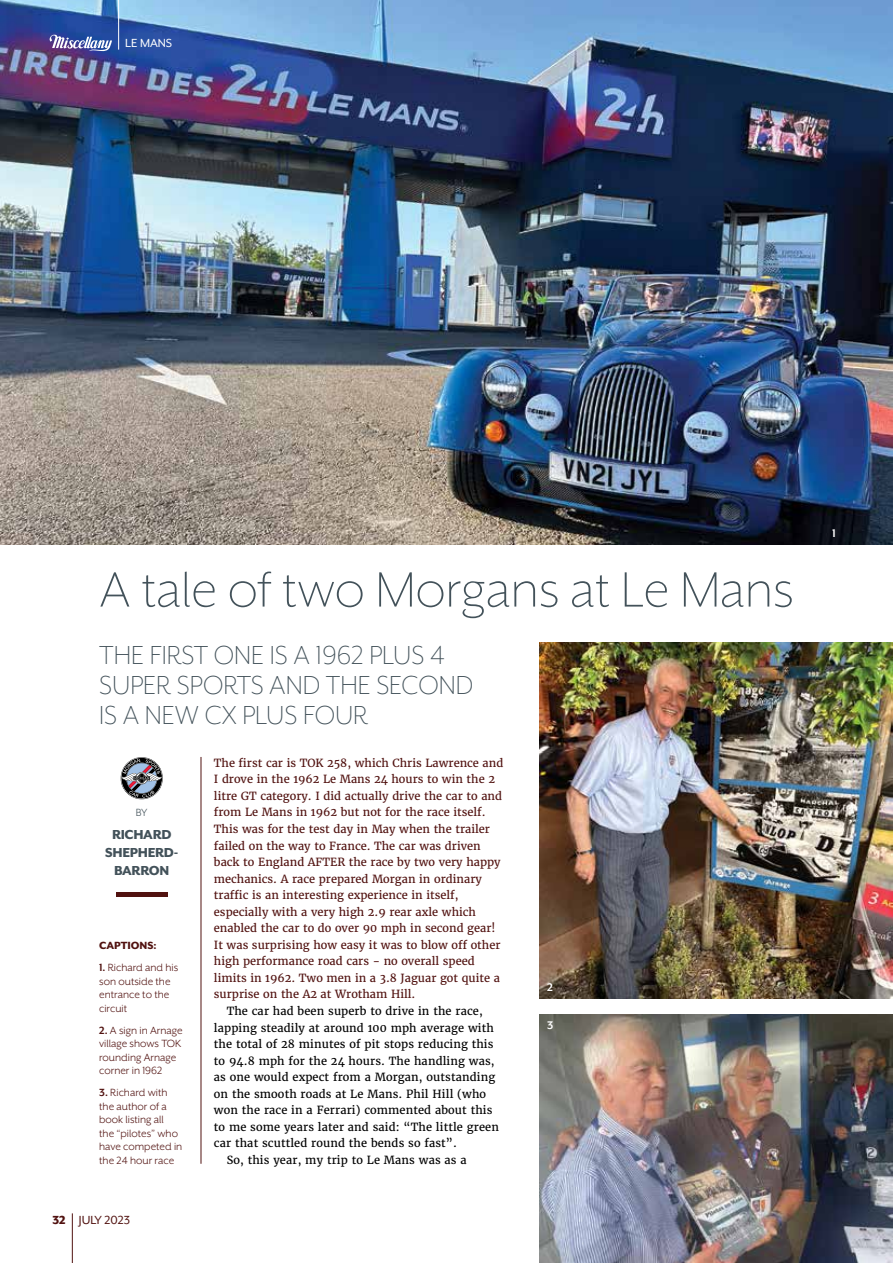
<style>
.page{position:relative;width:893px;height:1263px;background:#fff}
.page>*{position:absolute;margin:0;border:0;box-sizing:border-box;transform-origin:0 0}
.t1{font:300 57px "Mr Eaves XL San OT";color:#43525a}
.t2{font:300 30px/30px "Mr Eaves XL San OT";color:#43525a}
.t3{font:800 15px/18px "Mr Eaves XL San OT";letter-spacing:-.02em;color:#43525a;text-align:center}
.t4{font:13.5px "Mr Eaves XL San OT";color:#511210}
.t5{font:13.5px "Mr Eaves XL San OT";color:#fff}
.t6{font:700 12.75px "Mr Eaves XL San OT";color:#fff}
.t7{font:12px/13.5px "Mr Eaves XL San OT";color:#511210}
.t8{font:800 12px "Mr Eaves XL San OT";color:#511210}
.t9{font:12px "Mr Eaves XL San OT";color:#43525a}
.t10{font:11.1px/16.5px "Merriweather";color:#511210}
.t11{font:11.1px "Merriweather";letter-spacing:.01em;color:#000}
.s1{font-weight:700}
.s2{font-weight:800}
</style>
<div class="page">
<hr style="left:72px;top:1213px;width:1px;height:50px;background:#511210">
<img style="left:0;top:0;width:893px;height:544px">
<hr style="left:118px;top:0;width:1px;height:50px;background:#fff">
<svg style="left:49px;top:34px;width:63px;height:17px"></svg>
<hr style="left:201px;top:757px;width:1px;height:407px;background:#511210">
<hr style="left:116px;top:892px;width:51px;height:4px;background:#511210">
<svg style="left:121px;top:757px;width:42px;height:42px"></svg>
<img style="left:540px;top:643px;width:353px;height:355px">
<img style="left:540px;top:1015px;width:353px;height:248px">
<p class="t5" style="left:125px;top:36px;width:49px">LE MANS</p>
<h1 class="t1" style="left:99px;top:561px;width:696px">A tale of two Morgans at Le Mans</h1>
<h2 class="t2" style="left:99px;top:640px;width:375px">THE FIRST ONE IS A 1962 PLUS 4<br>SUPER SPORTS AND THE SECOND<br>IS A NEW CX PLUS FOUR</h2>
<p class="t9" style="left:136px;top:806px;width:13px">BY</p>
<h3 class="t3" style="left:105px;top:825px;width:74px">RICHARD<br>SHEPHERD-<br>BARRON</h3>
<p class="t8" style="left:99px;top:940px;width:59px">CAPTIONS:</p>
<p class="t7" style="left:99px;top:961px;width:80px"><span class="s1">1.</span> Richard and his son outside the entrance to the circuit</p>
<p class="t7" style="left:99px;top:1023px;width:85px"><span class="s1">2.</span> A sign in Arnage village shows TOK rounding Arnage corner in 1962</p>
<p class="t7" style="left:99px;top:1086px;width:85px"><span class="s1">3.</span> Richard with the author of a book listing all<br>the “pilotes” who have competed in the 24 hour race</p>
<p class="t4" style="left:53px;top:1213px;width:79px"><span class="s2">32</span> JULY 2023</p>
<p class="t10" style="left:214px;top:755px;width:291px">The first car is TOK 258, which Chris Lawrence and I drove in the 1962 Le Mans 24 hours to win the 2 litre GT category. I did actually drive the car to and from Le Mans in 1962 but not for the race itself.<br>This was for the test day in May when the trailer failed on the way to France. The car was driven back to England AFTER the race by two very happy mechanics. A race prepared Morgan in ordinary traffic is an interesting experience in itself, especially with a very high 2.9 rear axle which enabled the car to do over 90 mph in second gear!<br>It was surprising how easy it was to blow off other high performance road cars - no overall speed limits in 1962. Two men in a 3.8 Jaguar got quite a surprise on the A2 at Wrotham Hill.</p>
<p class="t11" style="left:227px;top:1004px;width:258px">The car had been superb to drive in the race,</p>
<p class="t11" style="left:214px;top:1020px;width:281px">lapping steadily at around 100 mph average with</p>
<p class="t11" style="left:214px;top:1037px;width:281px">the total of 28 minutes of pit stops reducing this</p>
<p class="t11" style="left:214px;top:1054px;width:282px">to 94.8 mph for the 24 hours. The handling was,</p>
<p class="t11" style="left:214px;top:1070px;width:283px">as one would expect from a Morgan, outstanding</p>
<p class="t11" style="left:214px;top:1087px;width:274px">on the smooth roads at Le Mans. Phil Hill (who</p>
<p class="t11" style="left:214px;top:1103px;width:280px">won the race in a Ferrari) commented about this</p>
<p class="t11" style="left:214px;top:1120px;width:286px">to me some years later and said: “The little green</p>
<p class="t11" style="left:214px;top:1136px;width:245px">car that scuttled round the bends so fast”.</p>
<p class="t11" style="left:227px;top:1153px;width:242px">So, this year, my trip to Le Mans was as a</p>
<p class="t6" style="left:547px;top:981px;width:7px">2</p>
<p class="t6" style="left:547px;top:1018px;width:8px">3</p>
<p class="t6" style="left:832px;top:527px;width:5px">1</p>
</div>
